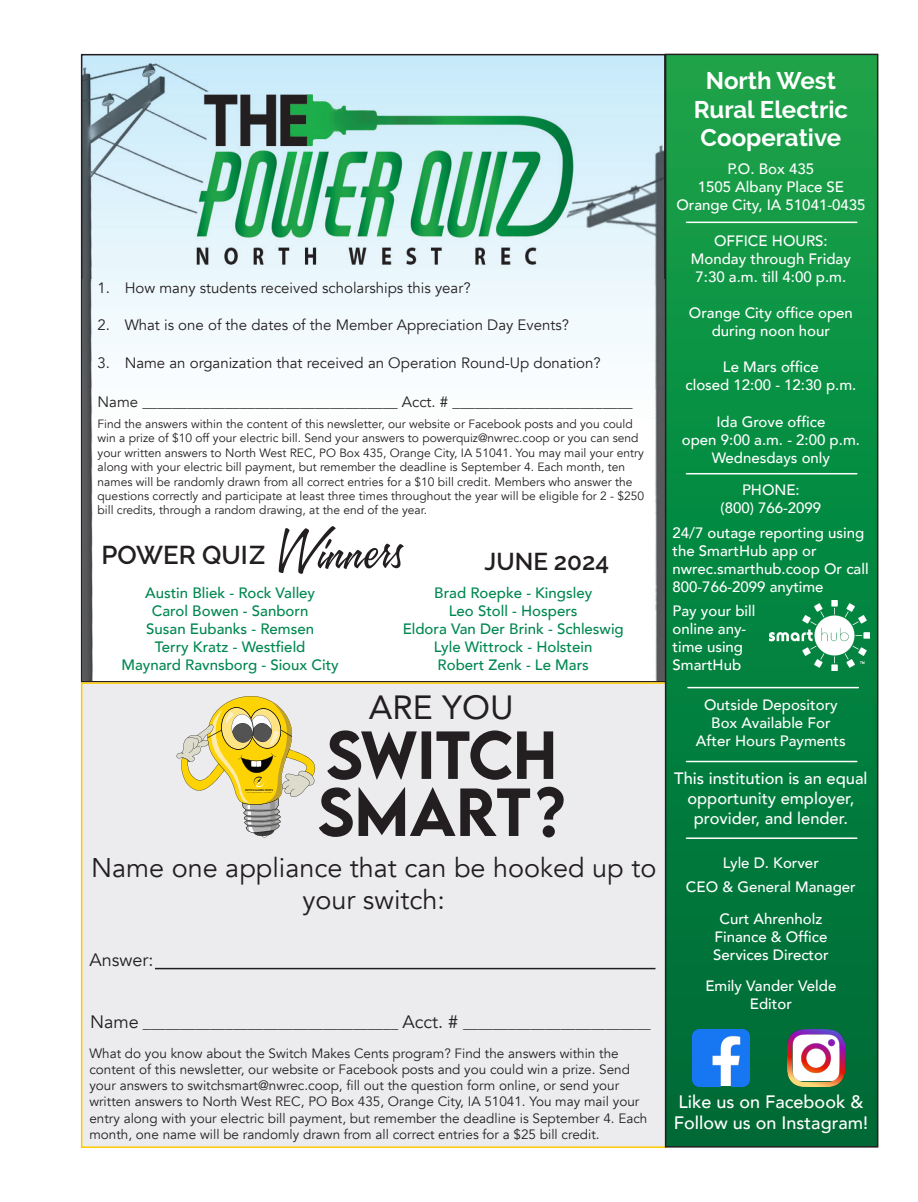
<style>
.page{position:relative;width:918px;height:1202px;background:#fff}
.page>*{position:absolute;margin:0;border:0;box-sizing:border-box;transform-origin:0 0}
.t1{font:33.45px "Avenir";color:#231f20}
.t2{font:27px/32.4px "Avenir";color:#231f20;text-align:center}
.t3{font:600 25.65px "Raleway";color:#231f20}
.t4{font:600 24.3px "Raleway";color:#231f20}
.t5{font:700 24px/28.8px "Raleway";color:#fff;text-align:center}
.t6{font:500 18px/21.6px "Avenir";color:#fff}
.t7{font:18px "Avenir";color:#231f20}
.t8{font:500 16.5px/19.8px "Avenir";color:#fff;text-align:center}
.t9{font:500 15px/18px "Avenir";color:#fff;text-align:center}
.t10{font:15px "Avenir";color:#231f20}
.t11{font:500 15px/18px "Avenir";color:#008751;text-align:center}
.t12{font:13.5px/16.2px "Avenir";color:#231f20}
.t13{font:12px/14.4px "Avenir";color:#231f20}
.t14{font:500 2.4px "LEMONMILK";color:#211e1e}
.s1{font-size:18px}
</style>
<div class="page">
<img style="left:84px;top:57px;width:578px;height:223px">
<img style="left:82px;top:280px;width:582px;height:401px">
<svg style="left:278px;top:526px;width:126px;height:48px"></svg>
<div style="left:81px;top:682px;width:585px;height:466px;background:#ececee;border:2px solid #ffca00"></div>
<svg style="left:176px;top:696px;width:387px;height:141px"></svg>
<hr style="left:155px;top:967px;width:500px;height:2px;background:#231f20">
<div style="left:665px;top:54px;width:212px;height:1092px;background:linear-gradient(to bottom,#16a449,#006938)"></div>
<div style="left:664px;top:54px;width:214px;height:1093px;border:2px solid #231f20"></div>
<hr style="left:686px;top:221px;width:170px;height:2px;background:#fff">
<hr style="left:686px;top:473px;width:170px;height:1px;background:#fff">
<hr style="left:686px;top:837px;width:170px;height:2px;background:#fff">
<hr style="left:686px;top:760px;width:170px;height:2px;background:#fff">
<hr style="left:687px;top:687px;width:170px;height:1px;background:#fff">
<img style="left:787px;top:1029px;width:57px;height:57px">
<img style="left:692px;top:1029px;width:57px;height:57px">
<img style="left:769px;top:600px;width:99px;height:70px">
<p class="t10" style="left:98px;top:279px;width:374px">1. How many students received scholarships this year?</p>
<p class="t10" style="left:98px;top:316px;width:472px">2. What is one of the dates of the Member Appreciation Day Events?</p>
<p class="t10" style="left:98px;top:354px;width:504px">3. Name an organization that received an Operation Round-Up donation?</p>
<p class="t10" style="left:98px;top:393px;width:536px">Name __________________________________ Acct. # ________________________</p>
<p class="t13" style="left:98px;top:417px;width:548px">Find the answers within the content of this newsletter, our website or Facebook posts and you could win a prize of $10 off your electric bill. Send your answers to powerquiz@nwrec.coop or you can send your written answers to North West REC, PO Box 435, Orange City, IA 51041. You may mail your entry along with your electric bill payment, but remember the deadline is September 4. Each month, ten names will be randomly drawn from all correct entries for a $10 bill credit. Members who answer the questions correctly and participate at least three times throughout the year will be eligible for 2 - $250 bill credits, through a random drawing, at the end of the year.</p>
<h3 class="t3" style="left:101px;top:540px;width:165px">POWER QUIZ</h3>
<h3 class="t4" style="left:484px;top:547px;width:126px">JUNE 2024</h3>
<p class="t11" style="left:121px;top:583px;width:219px">Austin Bliek - Rock Valley<br>Carol Bowen - Sanborn<br>Susan Eubanks - Remsen<br>Terry Kratz - Westfield<br>Maynard Ravnsborg - Sioux City</p>
<p class="t11" style="left:402px;top:583px;width:222px">Brad Roepke - Kingsley<br>Leo Stoll - Hospers<br>Eldora Van Der Brink - Schleswig<br>Lyle Wittrock - Holstein<br>Robert Zenk - Le Mars</p>
<p class="t14" style="left:245px;top:788px;width:29px">SWITCH MAKES CENTS</p>
<h1 class="t1" style="left:368px;top:680px;width:146px">ARE YOU</h1>
<h2 class="t2" style="left:91px;top:851px;width:566px">Name one appliance that can be hooked up to your switch:</h2>
<h3 class="t7" style="left:89px;top:949px;width:66px">Answer:</h3>
<p class="t10" style="left:90px;top:1013px;width:562px"><span class="s1">Name</span> __________________________________ <span class="s1">Acct. #</span> _________________________</p>
<p class="t12" style="left:89px;top:1045px;width:559px">What do you know about the Switch Makes Cents program? Find the answers within the content of this newsletter, our website or Facebook posts and you could win a prize. Send your answers to switchsmart@nwrec.coop, fill out the question form online, or send your written answers to North West REC, PO Box 435, Orange City, IA 51041. You may mail your entry along with your electric bill payment, but remember the deadline is September 4. Each month, one name will be randomly drawn from all correct entries for a $25 bill credit.</p>
<h3 class="t5" style="left:693px;top:66px;width:156px">North West<br>Rural Electric<br>Cooperative</h3>
<p class="t9" style="left:676px;top:159px;width:190px">P.O. Box 435<br>1505 Albany Place SE<br>Orange City, IA 51041-0435</p>
<p class="t9" style="left:690px;top:231px;width:161px">OFFICE HOURS:<br>Monday through Friday<br>7:30 a.m. till 4:00 p.m.</p>
<p class="t9" style="left:688px;top:303px;width:165px">Orange City office open during noon hour</p>
<p class="t9" style="left:685px;top:357px;width:172px">Le Mars office<br>closed 12:00 - 12:30 p.m.</p>
<p class="t9" style="left:681px;top:411px;width:179px">Ida Grove office<br>open 9:00 a.m. - 2:00 p.m.<br>Wednesdays only</p>
<p class="t9" style="left:720px;top:480px;width:102px">PHONE:<br>(800) 766-2099</p>
<p class="t9" style="left:672px;top:522px;width:197px;text-align:left">24/7 outage reporting using the SmartHub app or nwrec.smarthub.coop Or call<br>800-766-2099 anytime</p>
<p class="t9" style="left:672px;top:601px;width:84px;text-align:left">Pay your bill online any&shy;time using<br>SmartHub</p>
<p class="t9" style="left:695px;top:695px;width:151px">Outside Depository<br>Box Available For<br>After Hours Payments</p>
<h3 class="t8" style="left:674px;top:768px;width:195px">This institution is an equal opportunity employer, provider, and lender.</h3>
<p class="t9" style="left:685px;top:850px;width:171px;line-height:24px">Lyle D. Korver<br>CEO &amp; General Manager</p>
<p class="t9" style="left:712px;top:908px;width:117px">Curt Ahrenholz<br>Finance &amp; Office<br>Services Director</p>
<p class="t9" style="left:705px;top:976px;width:132px">Emily Vander Velde<br>Editor</p>
<h3 class="t6" style="left:673px;top:1089px;width:196px">Like us on Facebook &amp;<br>Follow us on Instagram!</h3>
</div>
